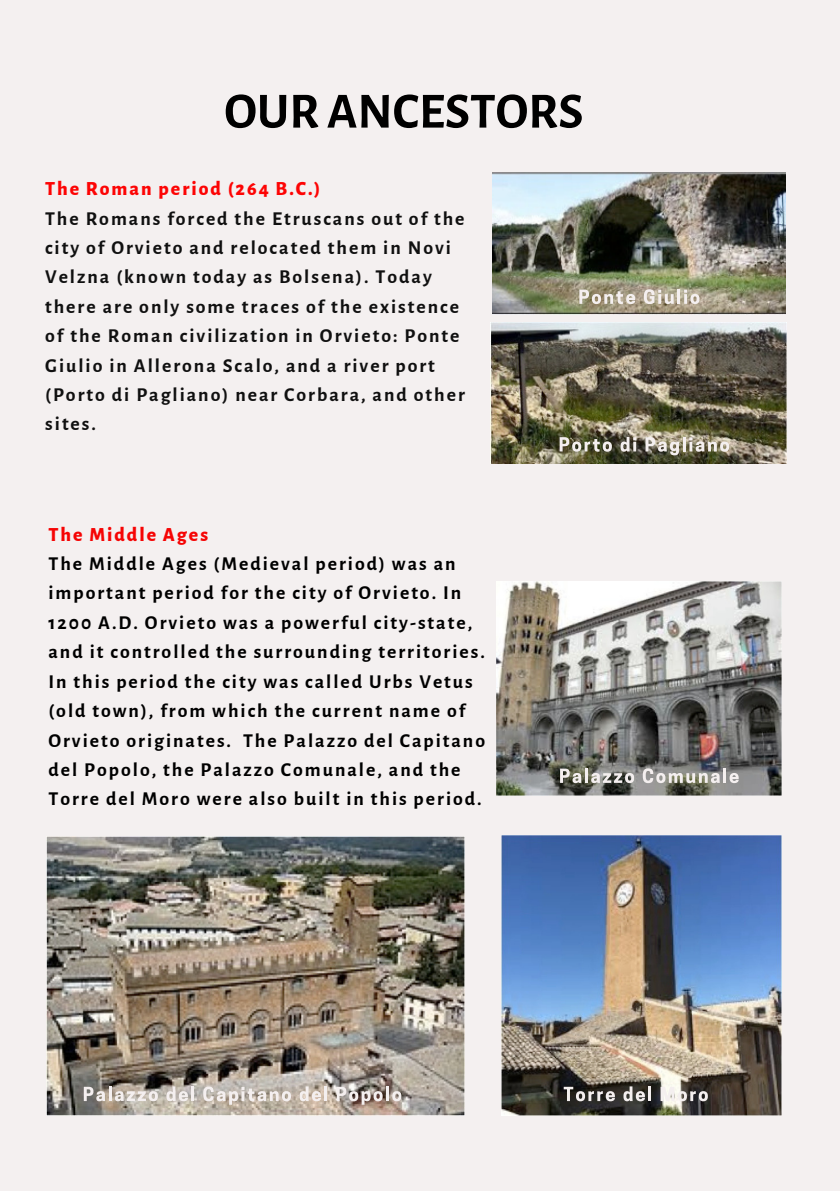
<style>
.page{position:relative;width:840px;height:1191px;background:#fff}
.page>*{position:absolute;margin:0;border:0;box-sizing:border-box;transform-origin:0 0}
.t1{font:700 50.8px "Alegreya Sans";color:#000}
.t2{font:700 19.8px/29.4px "Alegreya Sans";letter-spacing:.1em;color:#000}
.t3{font:700 19.8px/29.4px "Alegreya Sans";letter-spacing:.1em;color:#101010}
.t4{font:800 19.8px "Alegreya Sans";letter-spacing:.1em;color:#fd0404}
.t5{font:800 19.8px "Alegreya Sans";letter-spacing:.1em;color:#f60404}
</style>
<div class="page">
<div style="left:0;top:0;width:839px;height:1191px;background:#f4f0f0"></div>
<img style="left:492px;top:172px;width:293px;height:143px">
<img style="left:490px;top:323px;width:296px;height:140px">
<img style="left:47px;top:836px;width:417px;height:279px">
<img style="left:496px;top:581px;width:284px;height:214px">
<img style="left:501px;top:835px;width:280px;height:281px">
<svg style="left:579px;top:289px;width:56px;height:15px"></svg>
<svg style="left:643px;top:289px;width:30px;height:15px"></svg>
<hr style="left:677px;top:289px;width:3px;height:15px;background:#f4efef">
<svg style="left:683px;top:290px;width:16px;height:14px"></svg>
<svg style="left:559px;top:437px;width:52px;height:15px"></svg>
<svg style="left:620px;top:437px;width:16px;height:15px"></svg>
<svg style="left:645px;top:437px;width:33px;height:18px"></svg>
<hr style="left:682px;top:437px;width:3px;height:14px;background:#f4efef">
<svg style="left:689px;top:437px;width:39px;height:15px"></svg>
<svg style="left:559px;top:768px;width:22px;height:15px"></svg>
<hr style="left:584px;top:768px;width:3px;height:15px;background:#f4efef">
<svg style="left:591px;top:773px;width:42px;height:10px"></svg>
<svg style="left:642px;top:768px;width:96px;height:15px"></svg>
<svg style="left:563px;top:1086px;width:51px;height:15px"></svg>
<svg style="left:623px;top:1086px;width:27px;height:15px"></svg>
<svg style="left:660px;top:1086px;width:47px;height:15px"></svg>
<svg style="left:84px;top:1086px;width:74px;height:15px"></svg>
<svg style="left:166px;top:1086px;width:22px;height:15px"></svg>
<hr style="left:191px;top:1086px;width:3px;height:15px;background:#f4efef">
<svg style="left:203px;top:1086px;width:88px;height:18px"></svg>
<svg style="left:299px;top:1086px;width:22px;height:15px"></svg>
<hr style="left:324px;top:1086px;width:3px;height:15px;background:#f4efef">
<svg style="left:336px;top:1086px;width:65px;height:18px"></svg>
<h1 class="t1" style="left:224px;top:74px;width:360px">OUR ANCESTORS</h1>
<p class="t4" style="left:45px;top:174px;width:277px">The Roman period (264 B.C.)</p>
<p class="t3" style="left:45px;top:202px;width:421px">The Romans forced the Etruscans out of the city of Orvieto and relocated them in Novi Velzna (known today as Bolsena). Today there are only some traces of the existence of the Roman civilization in Orvieto: Ponte Giulio in Allerona Scalo, and a river port (Porto di Pagliano) near Corbara, and other sites.</p>
<p class="t5" style="left:48px;top:519px;width:161px">The Middle Ages</p>
<p class="t2" style="left:48px;top:547px;width:438px">The Middle Ages (Medieval period) was an important period for the city of Orvieto. In 1200 A.D. Orvieto was a powerful city-state, and it controlled the surrounding territories.<br>In this period the city was called Urbs Vetus (old town), from which the current name of Orvieto originates. The Palazzo del Capitano del Popolo, the Palazzo Comunale, and the Torre del Moro were also built in this period.</p>
</div>
